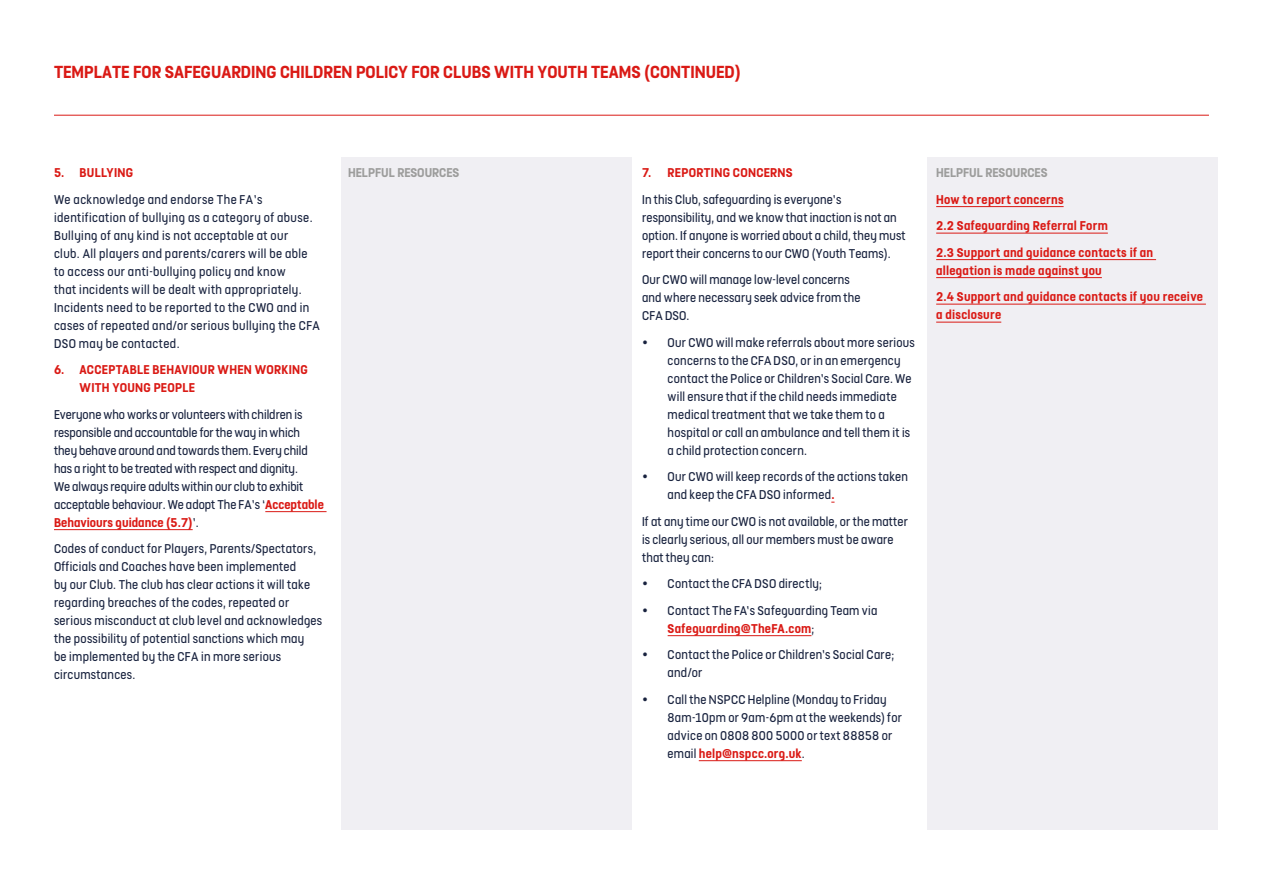
<style>
.page{position:relative;width:1263px;height:893px;background:#fff}
.page>*{position:absolute;margin:0;border:0;box-sizing:border-box;transform-origin:0 0}
.t1{font:700 19.5px "FS Dillon";color:#da1a15}
.t2{font:14.25px/18px "FS Dillon";letter-spacing:.02em;color:#18223e}
.t3{font:14.25px/18px "FS Dillon";color:#18223e}
.t4{font:700 14.25px/26.5px "FS Dillon";letter-spacing:.015em;color:#da1a15}
.t5{font:700 14.25px "FS Dillon";color:#9d9d9c}
.s1{font-weight:700;color:#da1a15}
</style>
<div class="page">
<div style="left:341px;top:157px;width:290px;height:673px;background:#f0eff3"></div>
<div style="left:927px;top:157px;width:291px;height:673px;background:#f0eff3"></div>
<hr style="left:54px;top:115px;width:1155px;height:1px;background:#da1a15">
<hr style="left:265px;top:511px;width:62px;height:1px;background:#da1a15">
<hr style="left:54px;top:529px;width:139px;height:1px;background:#da1a15">
<hr style="left:668px;top:635px;width:143px;height:1px;background:#da1a15">
<hr style="left:699px;top:760px;width:103px;height:1px;background:#da1a15">
<hr style="left:936px;top:206px;width:127px;height:1px;background:#da1a15">
<hr style="left:936px;top:233px;width:172px;height:1px;background:#da1a15">
<hr style="left:936px;top:259px;width:220px;height:1px;background:#da1a15">
<hr style="left:936px;top:277px;width:166px;height:1px;background:#da1a15">
<hr style="left:936px;top:304px;width:270px;height:1px;background:#da1a15">
<hr style="left:936px;top:322px;width:65px;height:1px;background:#da1a15">
<h1 class="t1" style="left:54px;top:57px;width:688px">TEMPLATE FOR SAFEGUARDING CHILDREN POLICY FOR CLUBS WITH YOUTH TEAMS (CONTINUED)</h1>
<p class="t4" style="left:54px;top:158px;width:81px">5. BULLYING</p>
<p class="t2" style="left:54px;top:189px;width:267px">We acknowledge and endorse The FA’s identification of bullying as a category of abuse.<br>Bullying of any kind is not acceptable at our<br>club. All players and parents/carers will be able to access our anti-bullying policy and know<br>that incidents will be dealt with appropriately.<br>Incidents need to be reported to the CWO and in cases of repeated and/or serious bullying the CFA DSO may be contacted.</p>
<p class="t4" style="left:80px;top:359px;width:230px;line-height:18px;text-indent:-26px">6. ACCEPTABLE BEHAVIOUR WHEN WORKING<br>WITH YOUNG PEOPLE</p>
<p class="t3" style="left:54px;top:404px;width:271px">Everyone who works or volunteers with children is responsible and accountable for the way in which they behave around and towards them. Every child has a right to be treated with respect and dignity.<br>We always require adults within our club to exhibit acceptable behaviour. We adopt The FA’s ‘<span class="s1">Acceptable Behaviours guidance (5.7)</span>’.</p>
<p class="t2" style="left:54px;top:539px;width:270px">Codes of conduct for Players, Parents/Spectators, Officials and Coaches have been implemented<br>by our Club. The club has clear actions it will take regarding breaches of the codes, repeated or serious misconduct at club level and acknowledges the possibility of potential sanctions which may<br>be implemented by the CFA in more serious circumstances.</p>
<p class="t5" style="left:348px;top:162px;width:113px">HELPFUL RESOURCES</p>
<p class="t5" style="left:936px;top:162px;width:113px">HELPFUL RESOURCES</p>
<p class="t4" style="left:936px;top:185px;width:219px">How to report concerns<br>2.2 Safeguarding Referral Form<br>2.3 Support and guidance contacts if an</p>
<p class="t4" style="left:936px;top:256px;width:268px">allegation is made against you<br>2.4 Support and guidance contacts if you receive</p>
<p class="t4" style="left:936px;top:300px;width:67px">a disclosure</p>
<p class="t4" style="left:642px;top:158px;width:152px">7. REPORTING CONCERNS</p>
<p class="t2" style="left:642px;top:189px;width:265px">In this Club, safeguarding is everyone’s responsibility, and we know that inaction is not an option. If anyone is worried about a child, they must report their concerns to our CWO (Youth Teams).</p>
<p class="t2" style="left:642px;top:270px;width:220px">Our CWO will manage low-level concerns and where necessary seek advice from the<br>CFA DSO.</p>
<p class="t2" style="left:668px;top:332px;width:249px;text-indent:-26px">• Our CWO will make referrals about more serious concerns to the CFA DSO, or in an emergency contact the Police or Children’s Social Care. We will ensure that if the child needs immediate medical treatment that we take them to a hospital or call an ambulance and tell them it is a child protection concern.</p>
<p class="t2" style="left:668px;top:467px;width:242px;text-indent:-26px">• Our CWO will keep records of the actions taken and keep the CFA DSO informed<span class="s1">.</span></p>
<p class="t2" style="left:642px;top:511px;width:267px">If at any time our CWO is not available, or the matter is clearly serious, all our members must be aware that they can:</p>
<p class="t2" style="left:642px;top:574px;width:181px">• Contact the CFA DSO directly;</p>
<p class="t2" style="left:668px;top:600px;width:211px;text-indent:-26px">• Contact The FA’s Safeguarding Team via<br><span class="s1">Safeguarding@TheFA.com</span>;</p>
<p class="t2" style="left:668px;top:645px;width:228px;text-indent:-26px">• Contact the Police or Children’s Social Care; and/or</p>
<p class="t2" style="left:668px;top:689px;width:236px;text-indent:-26px">• Call the NSPCC Helpline (Monday to Friday 8am-10pm or 9am-6pm at the weekends) for advice on 0808 800 5000 or text 88858 or email <span class="s1">help@nspcc.org.uk</span>.</p>
</div>
